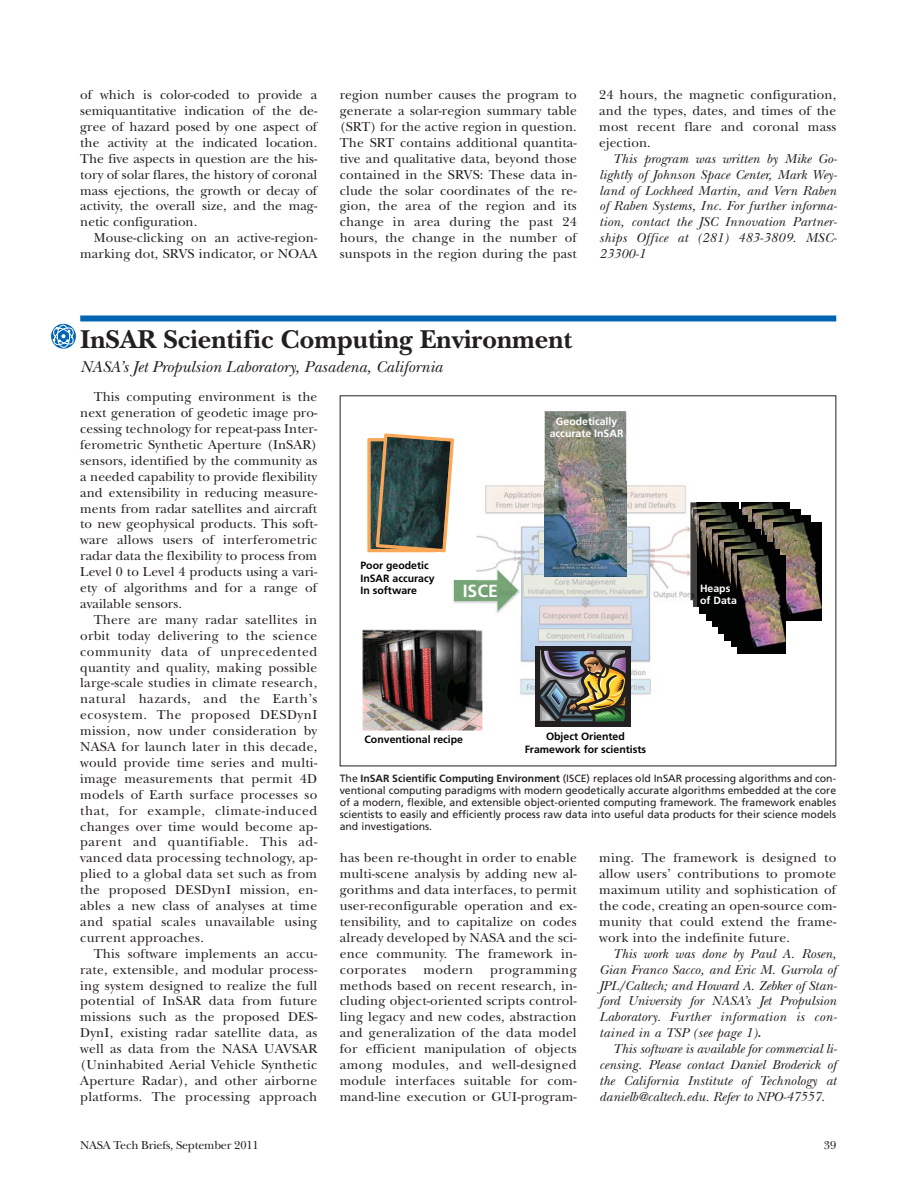
<style>
.page{position:relative;width:918px;height:1188px;background:#fff}
.page>*{position:absolute;margin:0;border:0;box-sizing:border-box;transform-origin:0 0}
.t1{font:700 27px "New Baskerville";color:#231f20}
.t2{font:700 17.55px "Frutiger";color:#fff}
.t3{font:italic 16.5px "New Baskerville";color:#231f20}
.t4{font:13.5px/15.9px "New Baskerville";letter-spacing:.01em;color:#231f20;text-align:justify}
.t5{font:italic 13.5px/15.9px "New Baskerville";letter-spacing:.01em;color:#231f20;text-align:justify}
.t6{font:12px "New Baskerville";letter-spacing:-.015em;color:#231f20}
.t7{font:10.5px/12px "Frutiger";color:#231f20;text-align:justify}
.t8{font:700 10.5px/12.6px "Frutiger";color:#010202}
.t9{font:700 10.5px/12.6px "Frutiger";color:#fff;text-align:center}
.s1{font-weight:700}
</style>
<div class="page">
<img style="left:362px;top:629px;width:121px;height:102px">
<svg style="left:367px;top:433px;width:87px;height:119px"></svg>
<img style="left:742px;top:502px;width:48px;height:20px">
<img style="left:752px;top:509px;width:48px;height:27px">
<img style="left:763px;top:516px;width:48px;height:26px">
<img style="left:773px;top:522px;width:48px;height:98px">
<img style="left:696px;top:502px;width:42px;height:7px">
<img style="left:696px;top:509px;width:46px;height:98px">
<img style="left:700px;top:516px;width:48px;height:98px">
<img style="left:706px;top:522px;width:48px;height:98px">
<img style="left:712px;top:529px;width:48px;height:98px">
<img style="left:719px;top:536px;width:48px;height:98px">
<img style="left:725px;top:542px;width:48px;height:98px">
<img style="left:731px;top:549px;width:48px;height:98px">
<img style="left:737px;top:556px;width:48px;height:97px">
<img style="left:476px;top:482px;width:220px;height:213px">
<img style="left:476px;top:628px;width:13px;height:72px">
<img style="left:690px;top:502px;width:6px;height:98px">
<div style="left:535px;top:646px;width:96px;height:81px;background:#231f20"></div>
<img style="left:540px;top:650px;width:86px;height:72px">
<img style="left:545px;top:411px;width:81px;height:165px">
<img style="left:453px;top:568px;width:68px;height:48px">
<img style="left:455px;top:580px;width:21px;height:21px">
<img style="left:476px;top:570px;width:42px;height:41px">
<div style="left:80px;top:315px;width:756px;height:6px;background:#0066b3"></div>
<svg style="left:51px;top:323px;width:25px;height:26px"></svg>
<p class="t4" style="left:80px;top:88px;width:239px">of which is color-coded to provide a semiquantitative indication of the de&shy;gree of hazard posed by one aspect of the activity at the indicated location.<br>The five aspects in question are the his&shy;tory of solar flares, the history of coronal mass ejections, the growth or decay of activity, the overall size, and the mag&shy;netic configuration.</p>
<p class="t4" style="left:80px;top:232px;width:239px;text-align:right">Mouse-clicking on an active-region&shy;marking dot, SRVS indicator, or NOAA</p>
<p class="t4" style="left:340px;top:88px;width:239px">region number causes the program to generate a solar-region summary table (SRT) for the active region in question.<br>The SRT contains additional quantita&shy;tive and qualitative data, beyond those contained in the SRVS: These data in&shy;clude the solar coordinates of the re&shy;gion, the area of the region and its change in area during the past 24 hours, the change in the number of sunspots in the region during the past</p>
<p class="t4" style="left:599px;top:88px;width:239px">24 hours, the magnetic configuration, and the types, dates, and times of the most recent flare and coronal mass ejection.</p>
<p class="t5" style="left:599px;top:152px;width:239px;text-indent:14px">This program was written by Mike Go&shy;lightly of Johnson Space Center, Mark Wey&shy;land of Lockheed Martin, and Vern Raben of Raben Systems, Inc. For further informa&shy;tion, contact the JSC Innovation Partner&shy;ships Office at (281) 483-3809. MSC-23300-1</p>
<h1 class="t1" style="left:80px;top:330px;width:493px">InSAR Scientific Computing Environment</h1>
<p class="t3" style="left:80px;top:361px;width:364px">NASA’s Jet Propulsion Laboratory, Pasadena, California</p>
<p class="t4" style="left:80px;top:391px;width:239px;text-indent:14px">This computing environment is the next generation of geodetic image pro&shy;cessing technology for repeat-pass Inter&shy;ferometric Synthetic Aperture (InSAR) sensors, identified by the community as a needed capability to provide flexibility and extensibility in reducing measure&shy;ments from radar satellites and aircraft to new geophysical products. This soft&shy;ware allows users of interferometric radar data the flexibility to process from Level 0 to Level 4 products using a vari&shy;ety of algorithms and for a range of available sensors.</p>
<p class="t4" style="left:80px;top:613px;width:239px;text-indent:14px">There are many radar satellites in orbit today delivering to the science community data of unprecedented quantity and quality, making possible large-scale studies in climate research, natural hazards, and the Earth’s ecosystem. The proposed DESDynI mission, now under consideration by NASA for launch later in this decade, would provide time series and multi&shy;image measurements that permit 4D models of Earth surface processes so that, for example, climate-induced changes over time would become ap&shy;parent and quantifiable. This ad&shy;vanced data processing technology, ap&shy;plied to a global data set such as from the proposed DESDynI mission, en&shy;ables a new class of analyses at time and spatial scales unavailable using current approaches.</p>
<p class="t4" style="left:80px;top:947px;width:239px;text-indent:14px">This software implements an accu&shy;rate, extensible, and modular process&shy;ing system designed to realize the full potential of InSAR data from future missions such as the proposed DES-DynI, existing radar satellite data, as well as data from the NASA UAVSAR (Uninhabited Aerial Vehicle Synthetic Aperture Radar), and other airborne platforms. The processing approach</p>
<p class="t8" style="left:360px;top:560px;width:76px">Poor geodetic<br>InSAR accuracy<br>In software</p>
<p class="t2" style="left:463px;top:584px;width:37px">ISCE</p>
<p class="t9" style="left:550px;top:415px;width:75px">Geodetically accurate InSAR</p>
<p class="t8" style="left:365px;top:734px;width:100px">Conventional recipe</p>
<p class="t8" style="left:525px;top:731px;width:123px;text-align:center">Object Oriented<br>Framework for scientists</p>
<p class="t9" style="left:700px;top:583px;width:38px;text-align:left">Heaps of Data</p>
<p class="t7" style="left:340px;top:774px;width:498px">The <span class="s1">InSAR Scientific Computing Environment</span> (ISCE) replaces old InSAR processing algorithms and con&shy;ventional computing paradigms with modern geodetically accurate algorithms embedded at the core of a modern, flexible, and extensible object-oriented computing framework. The framework enables scientists to easily and efficiently process raw data into useful data products for their science models and investigations.</p>
<p class="t4" style="left:340px;top:852px;width:239px">has been re-thought in order to enable multi-scene analysis by adding new al&shy;gorithms and data interfaces, to permit user-reconfigurable operation and ex&shy;tensibility, and to capitalize on codes already developed by NASA and the sci&shy;ence community. The framework in&shy;corporates</p>
<p class="t4" style="left:423px;top:963px;width:51px">modern</p>
<p class="t4" style="left:340px;top:963px;width:239px;text-indent:150px">programming methods based on recent research, in&shy;cluding object-oriented scripts control&shy;ling legacy and new codes, abstraction and generalization of the data model for efficient manipulation of objects among modules, and well-designed module interfaces suitable for com&shy;mand-line execution or GUI-program-</p>
<p class="t4" style="left:599px;top:852px;width:239px">ming. The framework is designed to allow users’ contributions to promote maximum utility and sophistication of the code, creating an open-source com&shy;munity that could extend the frame&shy;work into the indefinite future.</p>
<p class="t5" style="left:599px;top:947px;width:239px;text-indent:14px">This work was done by Paul A. Rosen, Gian Franco Sacco, and Eric M. Gurrola of JPL/Caltech; and Howard A. Zebker of Stan&shy;ford University for NASA’s Jet Propulsion Laboratory. Further information is con&shy;tained in a TSP (see page 1)<span class="s1">.</span></p>
<p class="t5" style="left:599px;top:1043px;width:239px;text-indent:14px">This software is available for commercial li&shy;censing. Please contact Daniel Broderick of the California Institute of Technology at danielb@caltech.edu. Refer to NPO-47557.</p>
<p class="t6" style="left:80px;top:1140px;width:180px">NASA Tech Briefs, September 2011</p>
<p class="t6" style="left:824px;top:1140px;width:14px">39</p>
</div>
